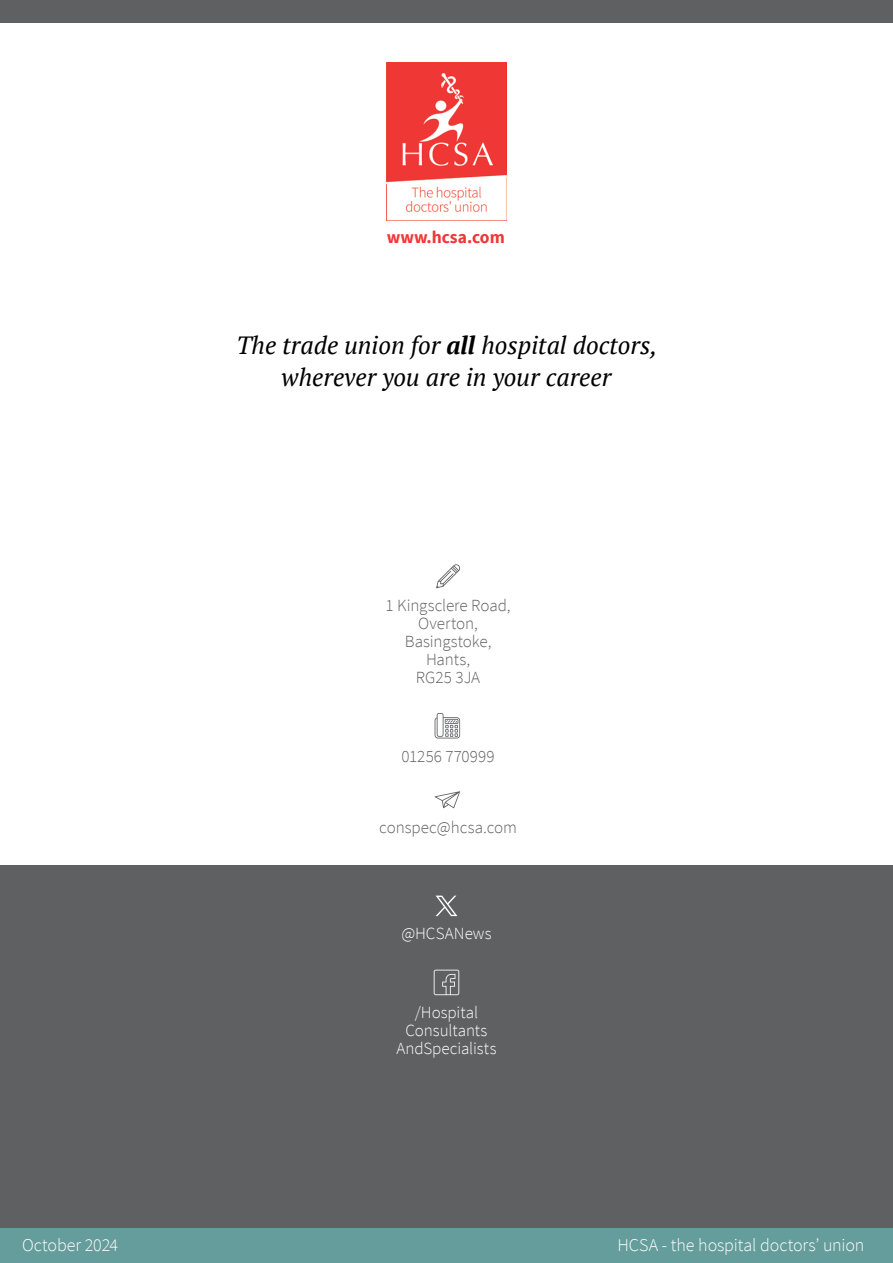
<style>
.page{position:relative;width:893px;height:1263px;background:#fff}
.page>*{position:absolute;margin:0;border:0;box-sizing:border-box;transform-origin:0 0}
.t1{font:italic 24.9px/31.8px "PT Serif";color:#000;text-align:center}
.t2{font:300 18px "Source Sans Pro";letter-spacing:-.01em;color:#fff}
.t3{font:700 17.55px "Source Sans Pro";color:#ef3836}
.t4{font:300 16.95px/18px "Source Sans Pro";letter-spacing:-.005em;color:#5f6062;text-align:center}
.t5{font:300 16.95px/18px "Source Sans Pro";letter-spacing:-.005em;color:#fff;text-align:center}
.s1{font-weight:700}
</style>
<div class="page">
<div style="left:0;top:0;width:893px;height:22px;background:#5f6062"></div>
<div style="left:0;top:866px;width:893px;height:397px;background:#5f6062"></div>
<div style="left:0;top:1229px;width:893px;height:34px;background:#659c9c"></div>
<svg style="left:434px;top:970px;width:25px;height:25px"></svg>
<svg style="left:436px;top:564px;width:24px;height:24px"></svg>
<svg style="left:435px;top:713px;width:25px;height:25px"></svg>
<svg style="left:435px;top:791px;width:25px;height:17px"></svg>
<img style="left:387px;top:63px;width:119px;height:158px">
<svg style="left:436px;top:895px;width:21px;height:21px"></svg>
<p class="t3" style="left:387px;top:226px;width:119px">www.hcsa.com</p>
<h1 class="t1" style="left:236px;top:329px;width:423px">The trade union for <span class="s1">all</span> hospital doctors, wherever you are in your career</h1>
<p class="t4" style="left:386px;top:596px;width:126px">1 Kingsclere Road,<br>Overton,<br>Basingstoke,<br>Hants,<br>RG25 3JA</p>
<p class="t4" style="left:402px;top:747px;width:95px">01256 770999</p>
<p class="t4" style="left:379px;top:818px;width:139px">conspec@hcsa.com</p>
<p class="t5" style="left:401px;top:924px;width:92px">@HCSANews</p>
<p class="t5" style="left:396px;top:1003px;width:102px">/Hospital<br>Consultants<br>AndSpecialists</p>
<p class="t2" style="left:22px;top:1233px;width:98px">October 2024</p>
<p class="t2" style="left:617px;top:1233px;width:248px">HCSA - the hospital doctors’ union</p>
</div>
